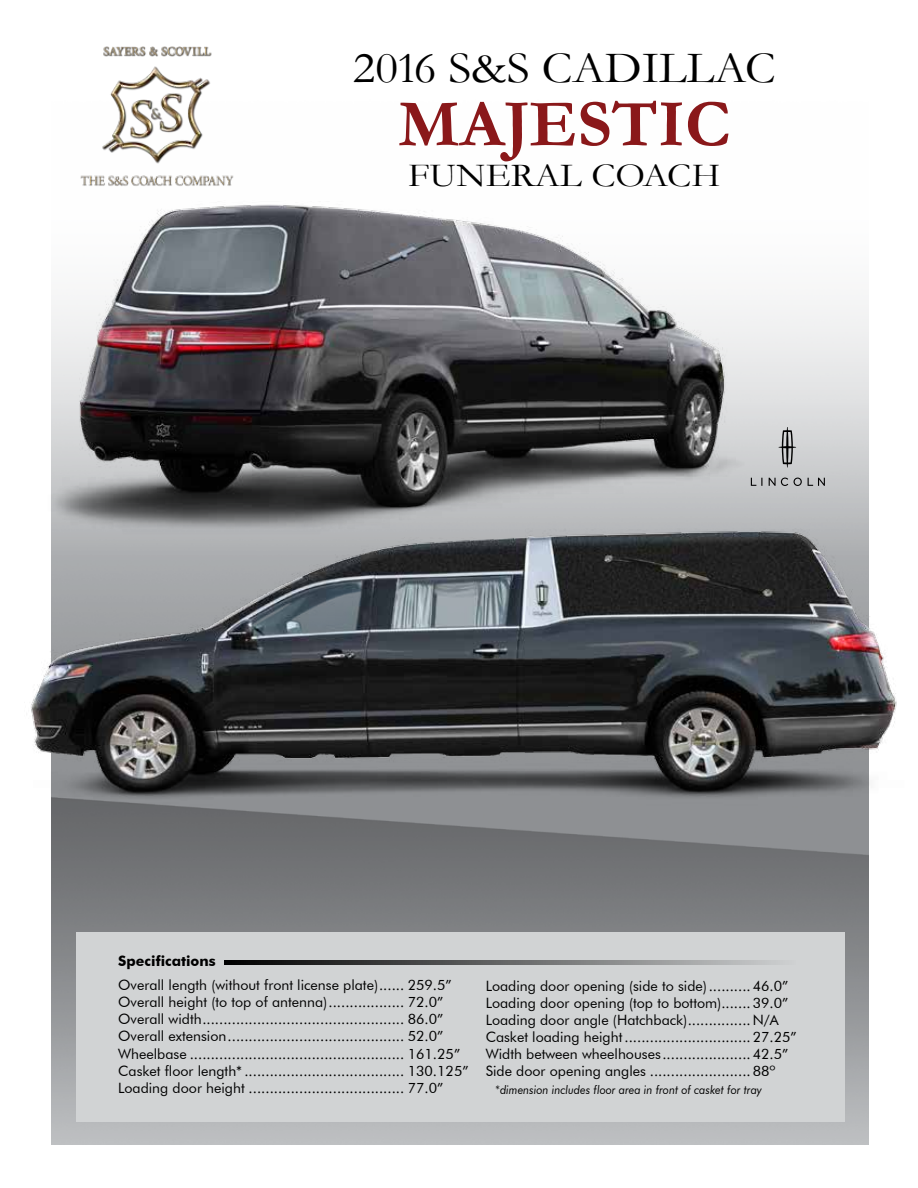
<style>
.page{position:relative;width:918px;height:1188px;background:#fff}
.page>*{position:absolute;margin:0;border:0;box-sizing:border-box;transform-origin:0 0}
.t1{font:700 67.5px "Garamond";color:#8a181a}
.t2{font:45px "Garamond";color:#000;scale:1.07 1}
.t3{font:33.9px "Garamond";color:#000;scale:1.12 1}
.t4{font:14.25px/17.1px "Futura BT";color:#000}
.t5{font:700 14.25px "Futura BT";color:#000}
.t6{font:italic 12px "Futura BT";color:#000;scale:.92 1}
</style>
<div class="page">
<img style="left:31px;top:486px;width:866px;height:349px">
<img style="left:31px;top:200px;width:744px;height:368px">
<svg style="left:779px;top:427px;width:17px;height:40px"></svg>
<svg style="left:751px;top:478px;width:74px;height:8px"></svg>
<div style="left:76px;top:932px;width:769px;height:190px;background:#d1d3d4"></div>
<svg style="left:224px;top:960px;width:547px;height:4px;background:#626363"></svg>
<img style="left:102px;top:66px;width:109px;height:98px">
<img style="left:80px;top:175px;width:154px;height:12px">
<img style="left:103px;top:46px;width:109px;height:11px">
<h2 class="t2" style="left:353px;top:38px;width:397px">2016 S&amp;S CADILLAC</h2>
<h1 class="t1" style="left:398px;top:78px;width:334px">MAJESTIC</h1>
<h3 class="t3" style="left:408px;top:153px;width:280px">FUNERAL COACH</h3>
<p class="t5" style="left:118px;top:952px;width:99px">Specifications</p>
<p class="t4" style="left:118px;top:976px;width:352px">Overall length (without front license plate)...... 259.5” Overall height (to top of antenna).................. 72.0” Overall width................................................ 86.0” Overall extension.......................................... 52.0” Wheelbase ................................................... 161.25” Casket floor length* ...................................... 130.125” Loading door height ..................................... 77.0”</p>
<p class="t4" style="left:486px;top:977px;width:313px">Loading door opening (side to side)..........46.0” Loading door opening (top to bottom).......39.0” Loading door angle (Hatchback)...............N/A Casket loading height ..............................27.25” Width between wheelhouses .....................42.5” Side door opening angles ........................88º</p>
<p class="t6" style="left:495px;top:1083px;width:292px">*dimension includes floor area in front of casket for tray</p>
</div>
